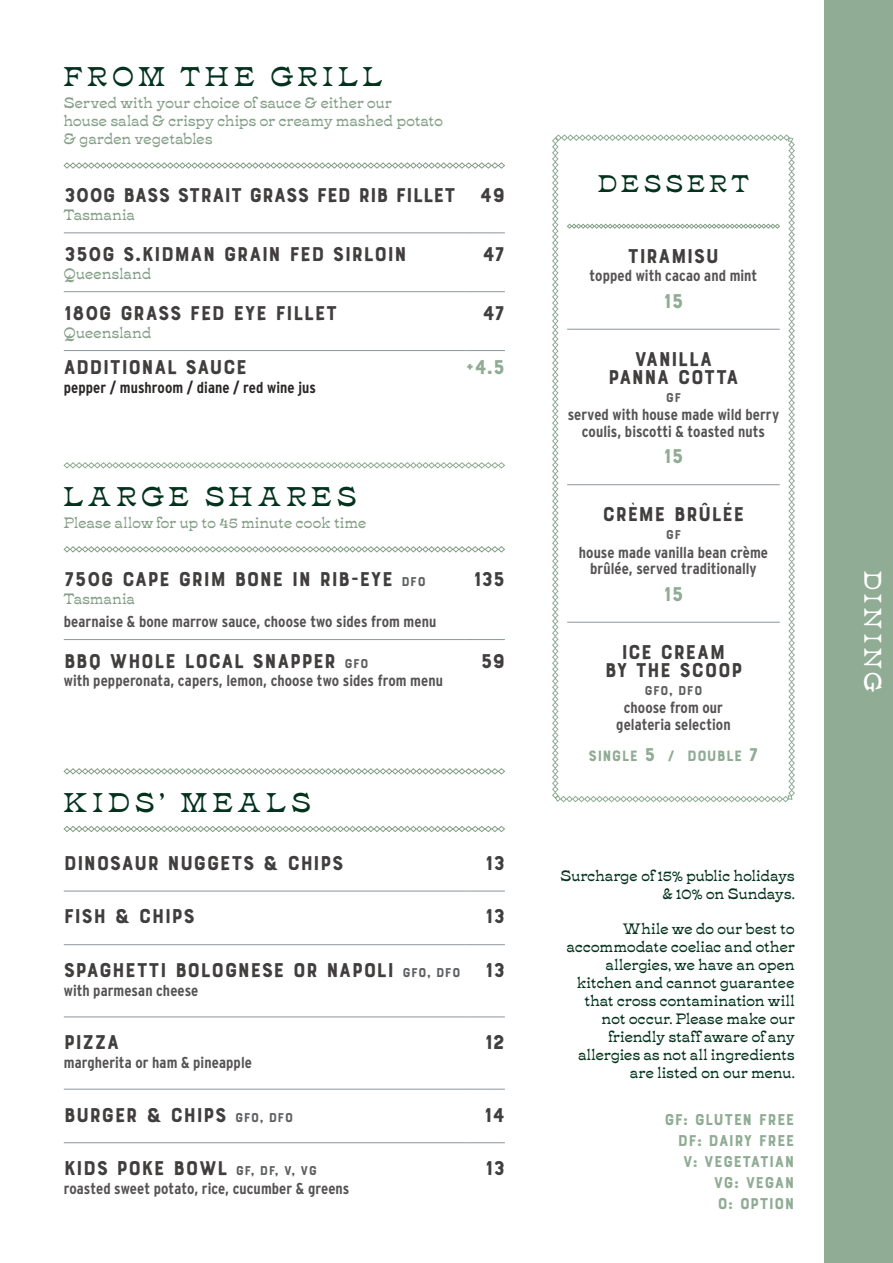
<style>
.page{position:relative;width:893px;height:1263px;background:#fff}
.page>*{position:absolute;margin:0;border:0;box-sizing:border-box;transform-origin:0 0}
.t1{font:700 27px "Tuppence";letter-spacing:.2em;color:#03321d}
.t2{font:700 24px "Tuppence";letter-spacing:.195em;color:#03321d}
.t3{font:700 24px "Tuppence";letter-spacing:.215em;color:#fff}
.t4{font:21px/18px "Bourton Hand Base";letter-spacing:.01em;color:#413e3e;text-align:center}
.t5{font:21px "Bourton Hand Base";color:#90ac95}
.t6{font:16.5px/21px "Bourton Hand Base";letter-spacing:.015em;color:#90ac95;text-align:right}
.t7{font:700 15.75px/16.5px "Interstate Condensed";letter-spacing:.005em;color:#565353;text-align:center}
.t8{font:700 15.75px "Interstate Condensed";letter-spacing:.005em;color:#2b2727}
.t9{font:15.75px "Bourton Hand Base";letter-spacing:.01em;color:#90ac95}
.t10{font:700 15px/18px "Tuppence";letter-spacing:.02em;color:#03321d;text-align:right}
.t11{font:700 15px/18px "Tuppence";letter-spacing:.02em;color:#859f88}
.t12{font:13.5px "Bourton Hand Base";letter-spacing:.025em;color:#5f6062}
.s1{font-size:13.5px;color:#5f6062}
.s2{font-size:19.5px}
</style>
<div class="page">
<hr style="left:64px;top:233px;width:401px;height:1px;background:#8c959d">
<hr style="left:465px;top:233px;width:40px;height:1px;background:#8c959d">
<hr style="left:64px;top:291px;width:401px;height:1px;background:#8c959d">
<hr style="left:465px;top:291px;width:40px;height:1px;background:#8c959d">
<hr style="left:64px;top:350px;width:401px;height:1px;background:#8c959d">
<hr style="left:465px;top:350px;width:40px;height:1px;background:#8c959d">
<hr style="left:64px;top:639px;width:401px;height:1px;background:#8c959d">
<hr style="left:465px;top:639px;width:40px;height:1px;background:#8c959d">
<hr style="left:64px;top:891px;width:401px;height:1px;background:#8c959d">
<hr style="left:465px;top:891px;width:40px;height:1px;background:#8c959d">
<hr style="left:64px;top:944px;width:401px;height:1px;background:#8c959d">
<hr style="left:465px;top:944px;width:40px;height:1px;background:#8c959d">
<hr style="left:64px;top:1017px;width:401px;height:1px;background:#8c959d">
<hr style="left:465px;top:1017px;width:40px;height:1px;background:#8c959d">
<hr style="left:64px;top:1089px;width:401px;height:1px;background:#8c959d">
<hr style="left:465px;top:1089px;width:40px;height:1px;background:#8c959d">
<hr style="left:64px;top:1142px;width:401px;height:1px;background:#8c959d">
<hr style="left:465px;top:1142px;width:40px;height:1px;background:#8c959d">
<svg style="left:63px;top:162px;width:442px;height:7px"></svg>
<svg style="left:63px;top:546px;width:442px;height:7px"></svg>
<svg style="left:63px;top:462px;width:442px;height:7px"></svg>
<svg style="left:63px;top:768px;width:442px;height:7px"></svg>
<svg style="left:63px;top:826px;width:442px;height:6px"></svg>
<svg style="left:552px;top:134px;width:243px;height:668px"></svg>
<div style="left:825px;top:0;width:68px;height:1263px;background:#90ac95"></div>
<h1 class="t1" style="left:64px;top:54px;width:320px">FROM THE GRILL</h1>
<p class="t11" style="left:64px;top:92px;width:381px">Served with your choice of sauce &amp; either our<br>house salad &amp; crispy chips or creamy mashed potato &amp; garden vegetables</p>
<h3 class="t4" style="left:64px;top:187px;width:393px">300G BASS STRAIT GRASS FED RIB FILLET</h3>
<p class="t11" style="left:64px;top:204px;width:73px">Tasmania</p>
<h3 class="t4" style="left:480px;top:187px;width:27px">49</h3>
<h3 class="t4" style="left:64px;top:245px;width:345px">350G S.KIDMAN GRAIN FED SIRLOIN</h3>
<p class="t11" style="left:64px;top:263px;width:89px">Queensland</p>
<h3 class="t4" style="left:482px;top:245px;width:24px">47</h3>
<h3 class="t4" style="left:64px;top:304px;width:275px">180G GRASS FED EYE FILLET</h3>
<p class="t11" style="left:64px;top:322px;width:89px">Queensland</p>
<h3 class="t4" style="left:482px;top:304px;width:24px">47</h3>
<h3 class="t4" style="left:64px;top:359px;width:185px">ADDITIONAL SAUCE</h3>
<p class="t8" style="left:64px;top:379px;width:254px">pepper / mushroom / diane / red wine jus</p>
<h3 class="t5" style="left:465px;top:354px;width:41px">+4.5</h3>
<h1 class="t1" style="left:64px;top:474px;width:294px">LARGE SHARES</h1>
<p class="t11" style="left:64px;top:512px;width:304px">Please allow for up to 45 minute cook time</p>
<h3 class="t4" style="left:64px;top:570px;width:363px">750G CAPE GRIM BONE IN RIB-EYE <span class="s1">DFO</span></h3>
<p class="t11" style="left:64px;top:588px;width:73px">Tasmania</p>
<p class="t7" style="left:64px;top:613px;width:374px">bearnaise &amp; bone marrow sauce, choose two sides from menu</p>
<h3 class="t4" style="left:64px;top:652px;width:306px">BBQ WHOLE LOCAL SNAPPER <span class="s1">GFO</span></h3>
<p class="t7" style="left:64px;top:672px;width:381px">with pepperonata, capers, lemon, choose two sides from menu</p>
<h3 class="t4" style="left:473px;top:570px;width:33px">135</h3>
<h3 class="t4" style="left:480px;top:652px;width:26px">59</h3>
<h1 class="t1" style="left:64px;top:780px;width:248px">KIDS’ MEALS</h1>
<h3 class="t4" style="left:64px;top:854px;width:281px">DINOSAUR NUGGETS &amp; CHIPS</h3>
<h3 class="t4" style="left:485px;top:854px;width:21px">13</h3>
<h3 class="t4" style="left:64px;top:908px;width:133px">FISH &amp; CHIPS</h3>
<h3 class="t4" style="left:485px;top:908px;width:21px">13</h3>
<h3 class="t4" style="left:64px;top:961px;width:398px">SPAGHETTI BOLOGNESE OR NAPOLI <span class="s1">GFO, DFO</span></h3>
<p class="t7" style="left:64px;top:982px;width:136px">with parmesan cheese</p>
<h3 class="t4" style="left:485px;top:961px;width:21px">13</h3>
<h3 class="t4" style="left:64px;top:1034px;width:57px">PIZZA</h3>
<p class="t7" style="left:64px;top:1054px;width:190px">margherita or ham &amp; pineapple</p>
<h3 class="t4" style="left:485px;top:1034px;width:22px">12</h3>
<h3 class="t4" style="left:64px;top:1106px;width:231px">BURGER &amp; CHIPS <span class="s1">GFO, DFO</span></h3>
<h3 class="t4" style="left:484px;top:1106px;width:22px">14</h3>
<h3 class="t4" style="left:64px;top:1159px;width:255px">KIDS POKE BOWL <span class="s1">GF, DF, V, VG</span></h3>
<p class="t7" style="left:64px;top:1180px;width:287px">roasted sweet potato, rice, cucumber &amp; greens</p>
<h3 class="t4" style="left:485px;top:1159px;width:21px">13</h3>
<h2 class="t2" style="left:598px;top:164px;width:152px">DESSERT</h2>
<h3 class="t4" style="left:628px;top:247px;width:93px">TIRAMISU</h3>
<p class="t7" style="left:590px;top:268px;width:169px">topped with cacao and mint</p>
<h3 class="t5" style="left:664px;top:288px;width:21px">15</h3>
<h3 class="t4" style="left:608px;top:350px;width:132px">VANILLA<br>PANNA COTTA</h3>
<p class="t12" style="left:666px;top:389px;width:17px">GF</p>
<p class="t7" style="left:568px;top:407px;width:213px">served with house made wild berry coulis, biscotti &amp; toasted nuts</p>
<h3 class="t5" style="left:664px;top:443px;width:21px">15</h3>
<h3 class="t4" style="left:602px;top:506px;width:144px">CRÈME BRÛLÉE</h3>
<p class="t12" style="left:666px;top:526px;width:17px">GF</p>
<p class="t7" style="left:579px;top:544px;width:191px">house made vanilla bean crème brûlée, served traditionally</p>
<h3 class="t5" style="left:664px;top:581px;width:21px">15</h3>
<h3 class="t4" style="left:605px;top:643px;width:139px">ICE CREAM<br>BY THE SCOOP</h3>
<p class="t12" style="left:644px;top:682px;width:60px">GFO, DFO</p>
<p class="t7" style="left:616px;top:699px;width:116px">choose from our gelateria selection</p>
<p class="t9" style="left:589px;top:746px;width:171px">SINGLE <span class="s2">5</span> / DOUBLE <span class="s2">7</span></p>
<p class="t10" style="left:560px;top:865px;width:236px">Surcharge of 15% public holidays &amp; 10% on Sundays.</p>
<p class="t10" style="left:567px;top:918px;width:229px">While we do our best to accommodate coeliac and other allergies, we have an open kitchen and cannot guarantee that cross contamination will not occur. Please make our friendly staff aware of any allergies as not all ingredients are listed on our menu.</p>
<p class="t6" style="left:664px;top:1109px;width:132px">GF: GLUTEN FREE<br>DF: DAIRY FREE<br>V: VEGETATIAN<br>VG: VEGAN<br>O: OPTION</p>
<h2 class="t3" style="left:893px;top:570px;width:123px;rotate:90deg">DINING</h2>
</div>
